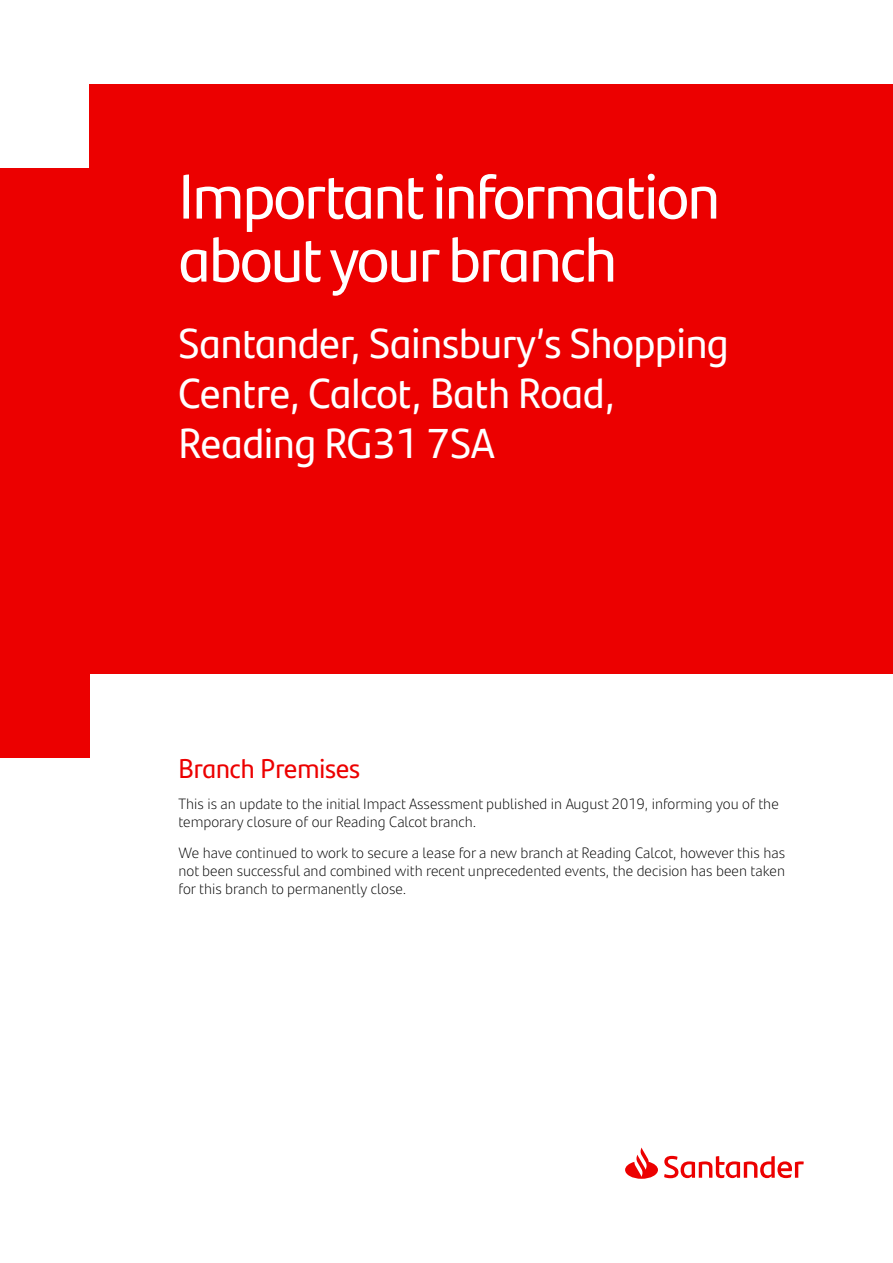
<style>
.page{position:relative;width:893px;height:1263px;background:#fff}
.page>*{position:absolute;margin:0;border:0;box-sizing:border-box;transform-origin:0 0}
.t1{font:63px/63px "Santander Headline";letter-spacing:-.02em;color:#fff}
.t2{font:42px/50.4px "Santander Headline";color:#fff}
.t3{font:27px "Santander Headline";color:#ec0000}
.t4{font:300 15px/18px "Santander Text";color:#000}
</style>
<div class="page">
<div style="left:0;top:168px;width:89px;height:590px;background:#ec0000"></div>
<div style="left:89px;top:84px;width:804px;height:590px;background:#ec0000"></div>
<svg style="left:625px;top:1147px;width:179px;height:32px"></svg>
<h1 class="t1" style="left:179px;top:162px;width:543px">Important information about your branch</h1>
<h2 class="t2" style="left:179px;top:315px;width:552px">Santander, Sainsbury’s Shopping<br>Centre, Calcot, Bath Road,<br>Reading RG31 7SA</h2>
<h3 class="t3" style="left:179px;top:748px;width:183px">Branch Premises</h3>
<p class="t4" style="left:179px;top:794px;width:602px">This is an update to the initial Impact Assessment published in August 2019, informing you of the temporary closure of our Reading Calcot branch.</p>
<p class="t4" style="left:179px;top:842px;width:608px;text-align:justify">We have continued to work to secure a lease for a new branch at Reading Calcot, however this has not been successful and combined with recent unprecedented events, the decision has been taken for this branch to permanently close.</p>
</div>
